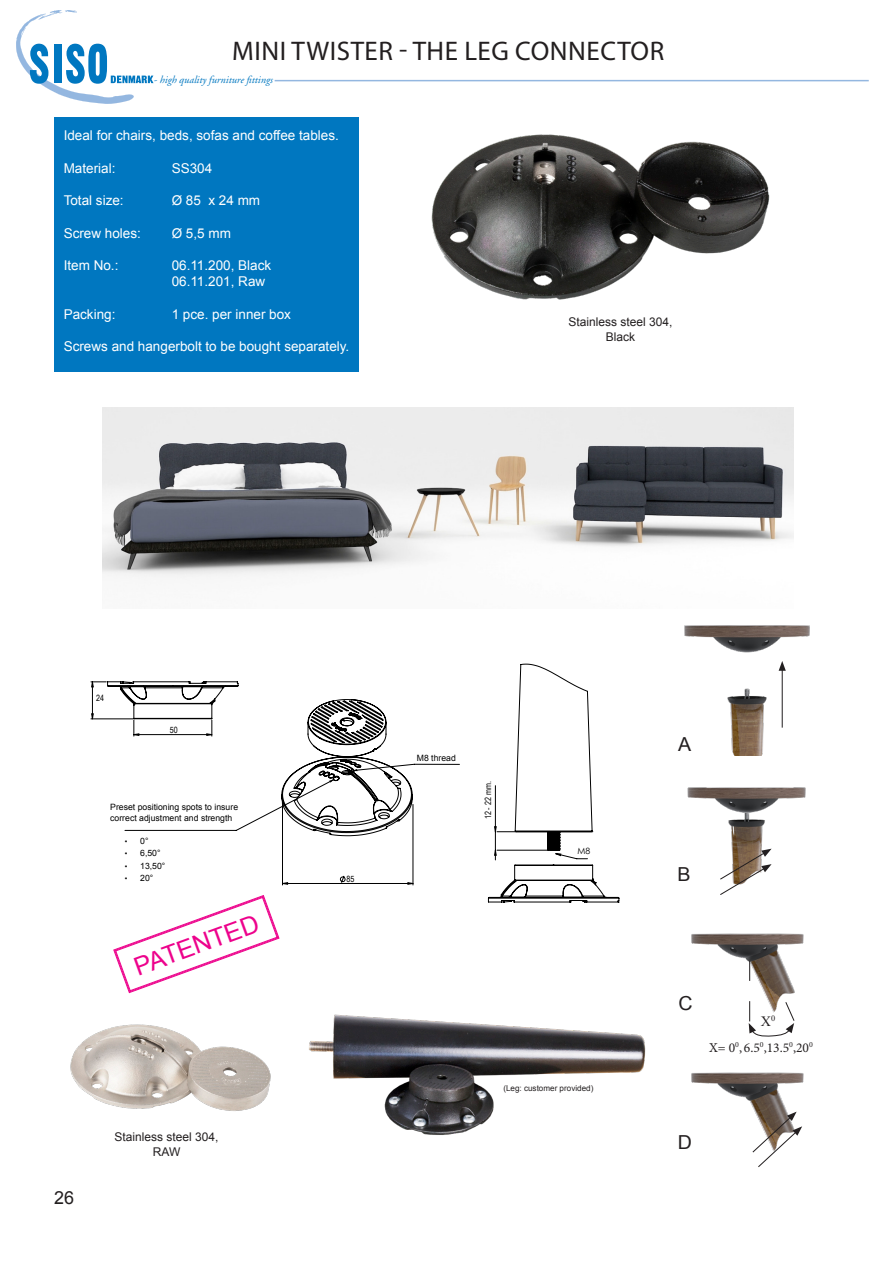
<style>
.page{position:relative;width:893px;height:1263px;background:#fff}
.page>*{position:absolute;margin:0;border:0;box-sizing:border-box;transform-origin:0 0}
.Overskrift_1{font:27px "Myriad Pro";letter-spacing:.02em;color:#231f20}
.t1{font:25.2px "Arial";color:#ed028c}
.t2{font:19.35px "Arial";color:#231f20}
.t3{font:18px "Arial";color:#231f20}
.t4{font:14.1px "Times New Roman";color:#231f20}
.Brødtekst{font:13.5px "Arial";color:#fff}
.t5{font:13.5px "Minion Pro";color:#231f20}
.t6{font:12px/14.4px "Arial";color:#231f20;text-align:center}
.t7{font:italic 10.5px "Adobe Garamond";color:#0077c0}
.t8{font:8.7px/11.2px "Arial";color:#000}
.t9{font:8.7px "Arial Narrow";color:#000}
.t10{font:8.7px "Century Gothic";color:#000}
.t11{font:8.1px "Arial";color:#231f20}
.s1{font-size:7.35px}
</style>
<div class="page">
<hr style="left:275px;top:80px;width:594px;height:1px;background:#94b7e0">
<svg style="left:16px;top:10px;width:137px;height:94px"></svg>
<img style="left:102px;top:408px;width:691px;height:170px">
<img style="left:691px;top:1072px;width:113px;height:40px">
<div style="left:55px;top:117px;width:304px;height:255px;background:#0077c0"></div>
<img style="left:684px;top:625px;width:126px;height:131px">
<img style="left:687px;top:787px;width:119px;height:62px">
<img style="left:691px;top:933px;width:113px;height:104px">
<svg style="left:749px;top:961px;width:46px;height:75px"></svg>
<hr style="left:782px;top:668px;width:1px;height:60px;background:#231f20">
<svg style="left:779px;top:661px;width:7px;height:10px"></svg>
<svg style="left:720px;top:849px;width:52px;height:46px"></svg>
<svg style="left:752px;top:1112px;width:50px;height:55px"></svg>
<img style="left:309px;top:1014px;width:337px;height:121px">
<img style="left:431px;top:134px;width:339px;height:166px">
<img style="left:70px;top:993px;width:201px;height:118px">
<svg style="left:91px;top:664px;width:528px;height:329px"></svg>
<p class="Overskrift_1" style="left:232px;top:35px;width:433px">MINI TWISTER - THE LEG CONNECTOR</p>
<p class="t7" style="left:154px;top:74px;width:121px">- high quality furniture fittings</p>
<p class="Brødtekst" style="left:64px;top:127px;width:277px">Ideal for chairs, beds, sofas and coffee tables.</p>
<p class="Brødtekst" style="left:64px;top:159px;width:53px">Material:</p>
<p class="Brødtekst" style="left:172px;top:159px;width:42px">SS304</p>
<p class="Brødtekst" style="left:64px;top:192px;width:62px">Total size:</p>
<p class="Brødtekst" style="left:172px;top:192px;width:90px">Ø 85 x 24 mm</p>
<p class="Brødtekst" style="left:64px;top:224px;width:79px">Screw holes:</p>
<p class="Brødtekst" style="left:172px;top:224px;width:61px">Ø 5,5 mm</p>
<p class="Brødtekst" style="left:64px;top:256px;width:56px">Item No.:</p>
<p class="Brødtekst" style="left:172px;top:256px;width:101px">06.11.200, Black</p>
<p class="Brødtekst" style="left:172px;top:273px;width:95px">06.11.201, Raw</p>
<p class="Brødtekst" style="left:64px;top:305px;width:53px">Packing:</p>
<p class="Brødtekst" style="left:172px;top:305px;width:121px">1 pce. per inner box</p>
<p class="Brødtekst" style="left:64px;top:337px;width:287px">Screws and hangerbolt to be bought separately.</p>
<p class="t6" style="left:569px;top:315px;width:106px">Stainless steel 304,<br>Black</p>
<p class="t9" style="left:96px;top:692px;width:9px">24</p>
<p class="t9" style="left:170px;top:723px;width:9px">50</p>
<p class="t8" style="left:110px;top:801px;width:129px">Preset positioning spots to insure correct adjustment and strength</p>
<p class="t8" style="left:125px;top:835px;width:25px"><span class="s1">•</span> 0°</p>
<p class="t8" style="left:125px;top:847px;width:37px"><span class="s1">•</span> 6,50°</p>
<p class="t8" style="left:125px;top:860px;width:42px"><span class="s1">•</span> 13,50°</p>
<p class="t8" style="left:125px;top:873px;width:30px"><span class="s1">•</span> 20°</p>
<p class="t1" style="left:130px;top:952px;width:132px;rotate:-20deg">PATENTED</p>
<h3 class="t3" style="left:54px;top:1186px;width:22px">26</h3>
<p class="t6" style="left:115px;top:1130px;width:106px">Stainless steel 304,<br>RAW</p>
<p class="t9" style="left:347px;top:872px;width:9px">85</p>
<p class="t8" style="left:417px;top:752px;width:41px">M8 thread</p>
<p class="t9" style="left:482px;top:819px;width:40px;rotate:-90deg">12 - 22 mm.</p>
<p class="t10" style="left:577px;top:844px;width:14px">M8</p>
<p class="t11" style="left:503px;top:1082px;width:92px">(Leg: customer provided)</p>
<p class="t2" style="left:678px;top:732px;width:15px">A</p>
<p class="t2" style="left:677px;top:862px;width:15px">B</p>
<p class="t2" style="left:678px;top:990px;width:16px">C</p>
<p class="t4" style="left:761px;top:1012px;width:16px">X<sup>0</sup></p>
<p class="t5" style="left:709px;top:1038px;width:105px">X= 0<sup>0</sup>, 6.5<sup>0</sup>,13.5<sup>0</sup>,20<sup>0</sup></p>
<p class="t2" style="left:678px;top:1129px;width:16px">D</p>
</div>
